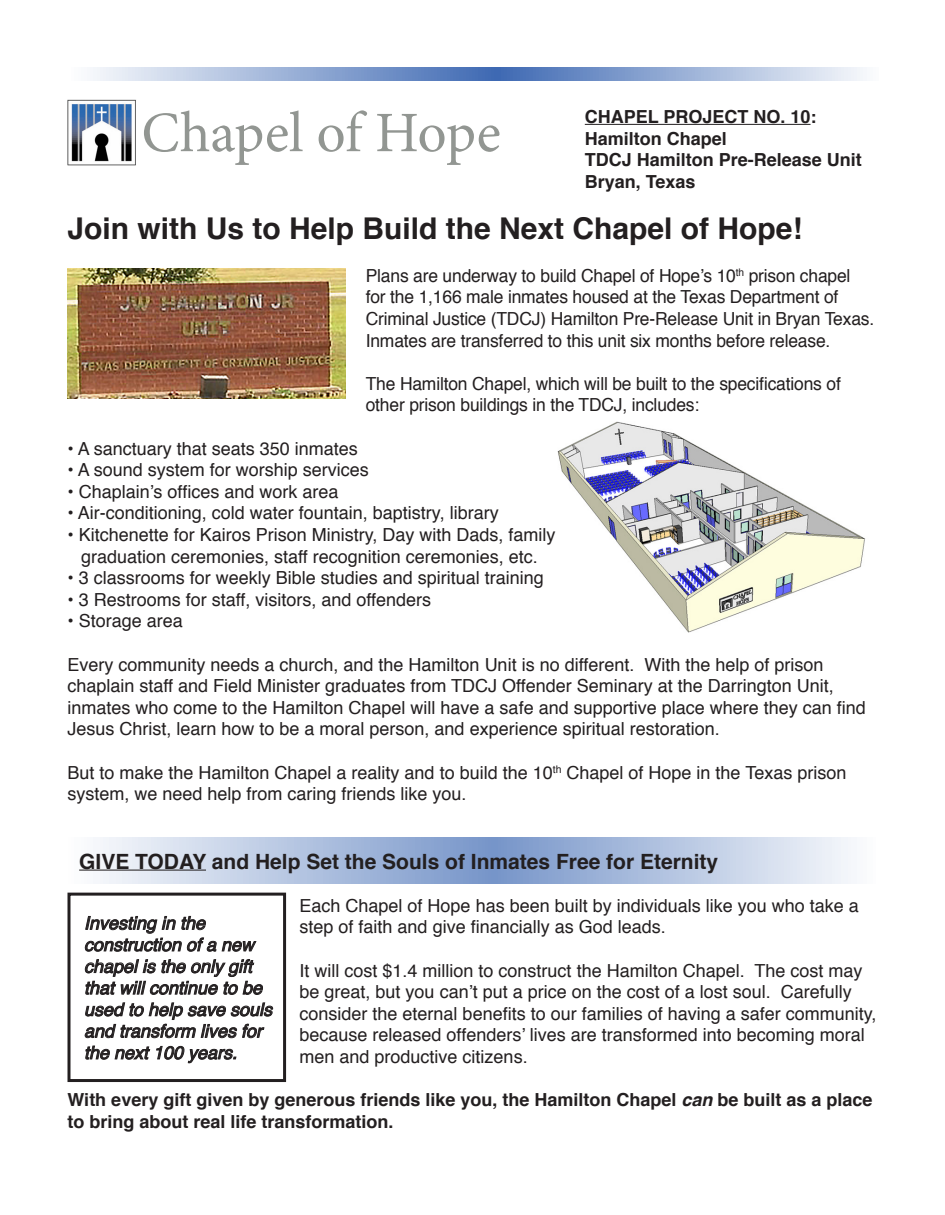
<style>
.page{position:relative;width:945px;height:1215px;background:#fff}
.page>*{position:absolute;margin:0;border:0;box-sizing:border-box;transform-origin:0 0}
.t1{font:57.3px "Minion Pro";letter-spacing:-.005em;color:#929692}
.t2{font:700 30px "Helvetica";color:#231f20}
.t3{font:700 21px "Helvetica";color:#231f20}
.main_text{font:18px/21.6px "Helvetica";color:#231f20}
.t4{font:700 18px/21.6px "Helvetica";color:#231f20}
.t5{font:italic 18px/21.6px "Helvetica";color:#231f20}
.s1{font-style:italic}
</style>
<div class="page">
<svg style="left:79px;top:837px;width:772px;height:47px;background:#b6c6e1"></svg>
<hr style="left:79px;top:870px;width:127px;height:1px;background:#231f20">
<img style="left:68px;top:100px;width:68px;height:66px">
<svg style="left:93px;top:68px;width:770px;height:13px;background:#98afd6"></svg>
<hr style="left:585px;top:124px;width:226px;height:1px;background:#231f20">
<img style="left:68px;top:268px;width:278px;height:130px">
<img style="left:557px;top:421px;width:308px;height:212px">
<svg style="left:84px;top:916px;width:173px;height:36px"></svg>
<svg style="left:84px;top:959px;width:179px;height:36px"></svg>
<svg style="left:84px;top:1002px;width:189px;height:36px"></svg>
<svg style="left:85px;top:1045px;width:65px;height:15px"></svg>
<svg style="left:156px;top:1046px;width:80px;height:18px"></svg>
<div style="left:68px;top:893px;width:218px;height:189px;border:3px solid #231f20"></div>
<p class="t1" style="left:141px;top:95px;width:361px">Chapel of Hope</p>
<p class="t4" style="left:585px;top:106px;width:233px">CHAPEL PROJECT NO. 10:</p>
<p class="t4" style="left:585px;top:128px;width:279px">Hamilton Chapel<br>TDCJ Hamilton Pre-Release Unit<br>Bryan, Texas</p>
<p class="t2" style="left:68px;top:204px;width:737px">Join with Us to Help Build the Next Chapel of Hope!</p>
<p class="main_text" style="left:366px;top:265px;width:510px">Plans are underway to build Chapel of Hope’s 10<sup>th</sup> prison chapel for the 1,166 male inmates housed at the Texas Department of Criminal Justice (TDCJ) Hamilton Pre-Release Unit in Bryan Texas.<br>Inmates are transferred to this unit six months before release.</p>
<p class="main_text" style="left:366px;top:373px;width:477px">The Hamilton Chapel, which will be built to the specifications of other prison buildings in the TDCJ, includes:</p>
<p class="main_text" style="left:68px;top:438px;width:292px">• A sanctuary that seats 350 inmates</p>
<p class="main_text" style="left:68px;top:460px;width:303px">• A sound system for worship services</p>
<p class="main_text" style="left:68px;top:481px;width:273px">• Chaplain’s offices and work area</p>
<p class="main_text" style="left:68px;top:503px;width:433px">• Air-conditioning, cold water fountain, baptistry, library</p>
<p class="main_text" style="left:68px;top:524px;width:490px;text-align:center">• Kitchenette for Kairos Prison Ministry, Day with Dads, family graduation ceremonies, staff recognition ceremonies, etc.</p>
<p class="main_text" style="left:68px;top:568px;width:478px">• 3 classrooms for weekly Bible studies and spiritual training</p>
<p class="main_text" style="left:68px;top:589px;width:365px">• 3 Restrooms for staff, visitors, and offenders</p>
<p class="main_text" style="left:68px;top:611px;width:117px">• Storage area</p>
<p class="main_text" style="left:68px;top:654px;width:800px">Every community needs a church, and the Hamilton Unit is no different. With the help of prison chaplain staff and Field Minister graduates from TDCJ Offender Seminary at the Darrington Unit, inmates who come to the Hamilton Chapel will have a safe and supportive place where they can find Jesus Christ, learn how to be a moral person, and experience spiritual restoration.</p>
<p class="main_text" style="left:68px;top:762px;width:780px">But to make the Hamilton Chapel a reality and to build the 10<sup>th</sup> Chapel of Hope in the Texas prison system, we need help from caring friends like you.</p>
<p class="t3" style="left:79px;top:844px;width:641px">GIVE TODAY and Help Set the Souls of Inmates Free for Eternity</p>
<p class="main_text" style="left:300px;top:895px;width:561px">Each Chapel of Hope has been built by individuals like you who take a step of faith and give financially as God leads.</p>
<p class="main_text" style="left:300px;top:960px;width:578px">It will cost $1.4 million to construct the Hamilton Chapel. The cost may be great, but you can’t put a price on the cost of a lost soul. Carefully consider the eternal benefits to our families of having a safer community, because released offenders’ lives are transformed into becoming moral men and productive citizens.</p>
<p class="t4" style="left:68px;top:1089px;width:807px">With every gift given by generous friends like you, the Hamilton Chapel <span class="s1">can</span> be built as a place to bring about real life transformation.</p>
<p class="t5" style="left:84px;top:913px;width:190px">Investing in the construction of a new chapel is the only gift that will continue to be used to help save souls and transform lives for the next 100 years.</p>
</div>
